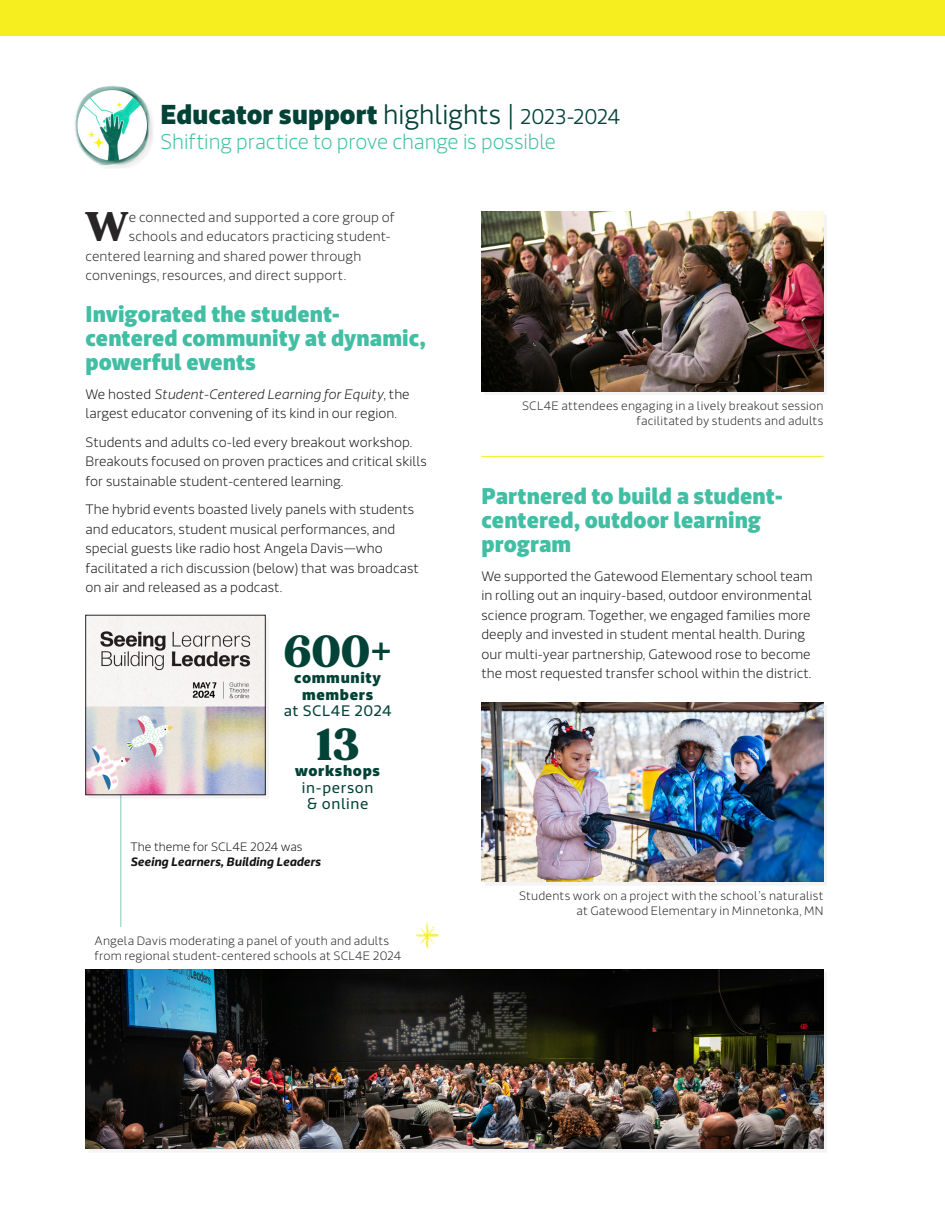
<style>
.page{position:relative;width:945px;height:1215px;background:#fff}
.page>*{position:absolute;margin:0;border:0;box-sizing:border-box;transform-origin:0 0}
.t1{font:900 45px "MADE Mirage";color:#034237}
.t2{font:900 41.4px "MADE Mirage";color:#282526}
.t3{font:900 27px "Riona Sans";color:#034237;scale:.96 1}
.t4{font:900 22.5px/24px "Riona Sans";color:#41bea3;scale:.96 1}
.t5{font:200 21px "Riona Sans";letter-spacing:-.01em;color:#41bea3;scale:.96 1}
.t6{font:900 15px/16.5px "Riona Sans";letter-spacing:.04em;color:#034237;text-align:center}
.t7{font:15px/16.5px "Riona Sans";letter-spacing:.04em;color:#034237;text-align:center}
.t8{font:200 13.5px/19.5px "Riona Sans";color:#141414}
.t9{font:200 13.5px "Riona Sans";letter-spacing:.01em;color:#282526}
.t10{font:200 12px/15px "Riona Sans";letter-spacing:.015em;color:#282526;text-align:right}
.t11{font:italic 700 12px/15px "Riona Sans";color:#141414}
.s1{font-weight:300}
.s2{font-weight:300;font-size:21px}
.s3{font-style:italic}
.s4{font-weight:400}
.s5{font-weight:900}
.s6{font-weight:200;font-style:normal}
</style>
<div class="page">
<div style="left:0;top:0;width:945px;height:36px;background:#f7ee1f"></div>
<div style="left:79px;top:91px;width:76px;height:78px;background:#231f20;opacity:.1"></div>
<img style="left:72px;top:86px;width:81px;height:80px;border-radius:40px">
<hr style="left:482px;top:456px;width:342px;height:1px;background:#f7ee1f">
<div style="left:485px;top:215px;width:342px;height:180px;background:#f4f4f4"></div>
<img style="left:482px;top:212px;width:342px;height:180px">
<div style="left:485px;top:705px;width:342px;height:180px;background:#f4f4f4"></div>
<img style="left:482px;top:702px;width:342px;height:180px">
<hr style="left:120px;top:782px;width:2px;height:145px;background:#aadbcd">
<div style="left:89px;top:618px;width:180px;height:180px;background:#231f20;opacity:.05"></div>
<img style="left:88px;top:617px;width:176px;height:176px">
<div style="left:86px;top:615px;width:180px;height:180px;border:1px solid #242524"></div>
<div style="left:89px;top:972px;width:738px;height:180px;background:#f4f4f4"></div>
<img style="left:86px;top:969px;width:738px;height:180px">
<img style="left:415px;top:923px;width:24px;height:25px">
<p class="t3" style="left:160px;top:96px;width:480px">Educator support <span class="s1">highlights |</span> <span class="s2">2023-2024</span></p>
<p class="t5" style="left:160px;top:129px;width:414px">Shifting practice to prove change is possible</p>
<p class="t2" style="left:85px;top:199px;width:45px">W</p>
<p class="t9" style="left:129px;top:209px;width:268px">e connected and supported a core group of</p>
<p class="t9" style="left:129px;top:228px;width:263px">schools and educators practicing student-</p>
<p class="t9" style="left:86px;top:248px;width:277px">centered learning and shared power through</p>
<p class="t9" style="left:86px;top:267px;width:262px">convenings, resources, and direct support.</p>
<p class="t4" style="left:86px;top:303px;width:356px">Invigorated the student&shy;centered community at dynamic, powerful events</p>
<p class="t8" style="left:86px;top:384px;width:326px">We hosted <span class="s3">Student-Centered Learning for Equity</span>, the largest educator convening of its kind in our region.</p>
<p class="t8" style="left:86px;top:432px;width:343px">Students and adults co-led every breakout workshop.<br>Breakouts focused on proven practices and critical skills for sustainable student-centered learning.</p>
<p class="t8" style="left:86px;top:500px;width:335px">The hybrid events boasted lively panels with students and educators, student musical performances, and special guests like radio host Angela Davis—who facilitated a rich discussion (below) that was broadcast on air and released as a podcast.</p>
<p class="t1" style="left:284px;top:620px;width:109px">600+</p>
<p class="t6" style="left:284px;top:670px;width:109px">community members<br><span class="s4">at SCL4E 2024</span></p>
<p class="t1" style="left:316px;top:713px;width:45px">13</p>
<p class="t7" style="left:295px;top:763px;width:86px"><span class="s5">workshops </span>in-person &amp; online</p>
<p class="t11" style="left:130px;top:839px;width:192px"><span class="s6">The theme for SCL4E 2024 was<br></span>Seeing Learners, Building Leaders</p>
<p class="t10" style="left:94px;top:933px;width:308px;text-align:left">Angela Davis moderating a panel of youth and adults from regional student-centered schools at SCL4E 2024</p>
<p class="t10" style="left:522px;top:398px;width:303px">SCL4E attendees engaging in a lively breakout session facilitated by students and adults</p>
<p class="t4" style="left:482px;top:485px;width:316px">Partnered to build a student&shy;centered, outdoor learning program</p>
<p class="t8" style="left:482px;top:567px;width:333px">We supported the Gatewood Elementary school team in rolling out an inquiry-based, outdoor environmental science program. Together, we engaged families more deeply and invested in student mental health. During our multi-year partnership, Gatewood rose to become the most requested transfer school within the district.</p>
<p class="t10" style="left:519px;top:888px;width:306px">Students work on a project with the school’s naturalist at Gatewood Elementary in Minnetonka, MN</p>
</div>
